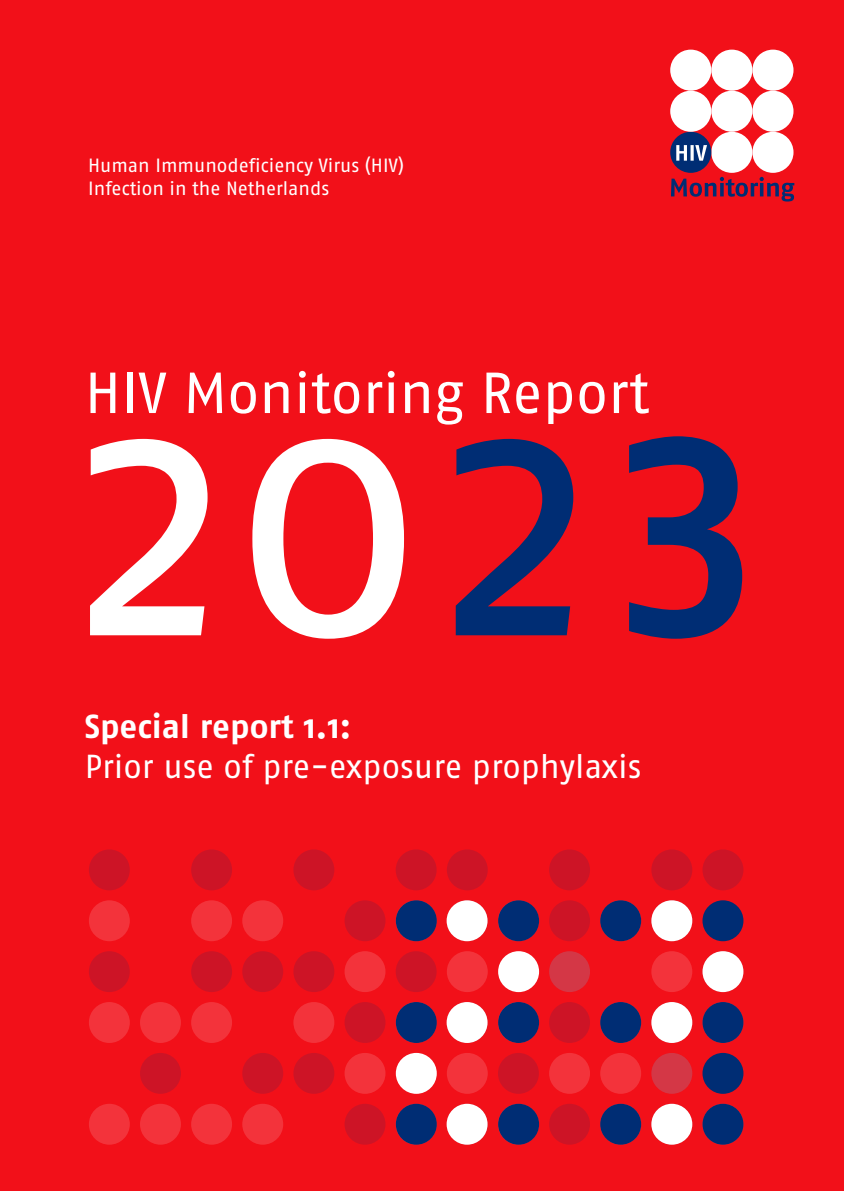
<style>
.page{position:relative;width:844px;height:1191px;background:#fff}
.page>*{position:absolute;margin:0;border:0;box-sizing:border-box;transform-origin:0 0}
.t1{font:57.75px "Fago No";color:#fff}
.t2{font:33.25px "Fago No";color:#fff}
.t3{font:700 33.25px "Fago No";color:#fff}
.t4{font:19.07px/22.9px "Fago No";color:#fff}
</style>
<div class="page">
<div style="left:0;top:0;width:843px;height:1191px;background:#f21019"></div>
<svg style="left:671px;top:177px;width:123px;height:24px"></svg>
<div style="left:752px;top:132px;width:41px;height:41px;background:#fff;border-radius:50%"></div>
<div style="left:711px;top:132px;width:41px;height:41px;background:#fff;border-radius:50%"></div>
<div style="left:711px;top:91px;width:41px;height:41px;background:#fff;border-radius:50%"></div>
<div style="left:711px;top:50px;width:41px;height:41px;background:#fff;border-radius:50%"></div>
<div style="left:670px;top:132px;width:41px;height:41px;background:#002d74;border-radius:50%"></div>
<div style="left:670px;top:91px;width:41px;height:41px;background:#fff;border-radius:50%"></div>
<div style="left:670px;top:50px;width:41px;height:41px;background:#fff;border-radius:50%"></div>
<div style="left:752px;top:91px;width:41px;height:41px;background:#fff;border-radius:50%"></div>
<div style="left:752px;top:50px;width:41px;height:41px;background:#fff;border-radius:50%"></div>
<svg style="left:676px;top:145px;width:30px;height:16px"></svg>
<div style="left:395px;top:849px;width:41px;height:41px;background:#cd1426;border-radius:50%"></div>
<svg style="left:395px;top:900px;width:41px;height:41px"></svg>
<div style="left:395px;top:951px;width:41px;height:41px;background:#cd1426;border-radius:50%"></div>
<svg style="left:395px;top:1002px;width:41px;height:41px"></svg>
<svg style="left:395px;top:1103px;width:41px;height:41px"></svg>
<div style="left:191px;top:849px;width:41px;height:41px;background:#cd1426;border-radius:50%"></div>
<div style="left:191px;top:900px;width:41px;height:41px;background:#f3333b;border-radius:50%"></div>
<div style="left:191px;top:951px;width:41px;height:41px;background:#cd1426;border-radius:50%"></div>
<div style="left:191px;top:1002px;width:41px;height:41px;background:#f3333b;border-radius:50%"></div>
<div style="left:191px;top:1103px;width:41px;height:41px;background:#f3333b;border-radius:50%"></div>
<div style="left:89px;top:849px;width:41px;height:41px;background:#cd1426;border-radius:50%"></div>
<div style="left:89px;top:900px;width:41px;height:41px;background:#f3333b;border-radius:50%"></div>
<div style="left:89px;top:951px;width:41px;height:41px;background:#cd1426;border-radius:50%"></div>
<div style="left:89px;top:1002px;width:41px;height:41px;background:#f3333b;border-radius:50%"></div>
<div style="left:89px;top:1103px;width:41px;height:41px;background:#f3333b;border-radius:50%"></div>
<div style="left:498px;top:1002px;width:40px;height:41px;background:#b3213a;border-radius:50%"></div>
<div style="left:498px;top:1053px;width:40px;height:40px;background:#cd1426;border-radius:50%"></div>
<div style="left:293px;top:849px;width:41px;height:41px;background:#cd1426;border-radius:50%"></div>
<div style="left:293px;top:951px;width:41px;height:41px;background:#cd1426;border-radius:50%"></div>
<div style="left:293px;top:1002px;width:41px;height:41px;background:#f3333b;border-radius:50%"></div>
<div style="left:293px;top:1053px;width:41px;height:40px;background:#cd1426;border-radius:50%"></div>
<div style="left:344px;top:900px;width:41px;height:41px;background:#cd1426;border-radius:50%"></div>
<div style="left:344px;top:951px;width:41px;height:41px;background:#f3333b;border-radius:50%"></div>
<div style="left:344px;top:1002px;width:41px;height:41px;background:#cd1426;border-radius:50%"></div>
<div style="left:344px;top:1103px;width:41px;height:41px;background:#cd1426;border-radius:50%"></div>
<div style="left:344px;top:1053px;width:41px;height:40px;background:#f3333b;border-radius:50%"></div>
<div style="left:242px;top:900px;width:41px;height:41px;background:#f3333b;border-radius:50%"></div>
<div style="left:242px;top:951px;width:41px;height:41px;background:#cd1426;border-radius:50%"></div>
<div style="left:242px;top:1103px;width:41px;height:41px;background:#f3333b;border-radius:50%"></div>
<div style="left:242px;top:1053px;width:41px;height:40px;background:#cd1426;border-radius:50%"></div>
<div style="left:140px;top:1002px;width:41px;height:41px;background:#f3333b;border-radius:50%"></div>
<div style="left:140px;top:1103px;width:41px;height:41px;background:#f3333b;border-radius:50%"></div>
<div style="left:140px;top:1053px;width:41px;height:40px;background:#cd1426;border-radius:50%"></div>
<div style="left:702px;top:849px;width:41px;height:41px;background:#cd1426;border-radius:50%"></div>
<div style="left:702px;top:1053px;width:41px;height:40px;background:#002d74;border-radius:50%"></div>
<div style="left:446px;top:849px;width:41px;height:41px;background:#cd1426;border-radius:50%"></div>
<div style="left:446px;top:951px;width:41px;height:41px;background:#f3333b;border-radius:50%"></div>
<div style="left:446px;top:1053px;width:41px;height:40px;background:#f3333b;border-radius:50%"></div>
<div style="left:651px;top:849px;width:41px;height:41px;background:#cd1426;border-radius:50%"></div>
<div style="left:651px;top:951px;width:41px;height:41px;background:#f3333b;border-radius:50%"></div>
<div style="left:651px;top:1053px;width:41px;height:40px;background:#d43746;border-radius:50%"></div>
<div style="left:549px;top:849px;width:41px;height:41px;background:#cd1426;border-radius:50%"></div>
<div style="left:549px;top:951px;width:41px;height:41px;background:#d43746;border-radius:50%"></div>
<div style="left:549px;top:1053px;width:41px;height:40px;background:#f3333b;border-radius:50%"></div>
<div style="left:549px;top:1002px;width:41px;height:41px;background:#cd1426;border-radius:50%"></div>
<div style="left:549px;top:900px;width:41px;height:41px;background:#cd1426;border-radius:50%"></div>
<div style="left:549px;top:1103px;width:41px;height:41px;background:#cd1426;border-radius:50%"></div>
<div style="left:446px;top:900px;width:41px;height:41px;background:#fff;border-radius:50%"></div>
<div style="left:446px;top:1002px;width:41px;height:41px;background:#fff;border-radius:50%"></div>
<div style="left:446px;top:1103px;width:41px;height:41px;background:#fff;border-radius:50%"></div>
<div style="left:396px;top:1053px;width:40px;height:40px;background:#fff;border-radius:50%"></div>
<div style="left:396px;top:900px;width:40px;height:41px;background:#002d74;border-radius:50%"></div>
<div style="left:396px;top:1002px;width:40px;height:41px;background:#002d74;border-radius:50%"></div>
<div style="left:396px;top:1103px;width:40px;height:41px;background:#002d74;border-radius:50%"></div>
<div style="left:498px;top:951px;width:41px;height:41px;background:#fff;border-radius:50%"></div>
<div style="left:498px;top:1002px;width:41px;height:41px;background:#002d74;border-radius:50%"></div>
<div style="left:498px;top:900px;width:41px;height:41px;background:#002d74;border-radius:50%"></div>
<div style="left:498px;top:1103px;width:41px;height:41px;background:#002d74;border-radius:50%"></div>
<div style="left:651px;top:900px;width:41px;height:41px;background:#fff;border-radius:50%"></div>
<div style="left:651px;top:1002px;width:41px;height:41px;background:#fff;border-radius:50%"></div>
<div style="left:651px;top:1103px;width:41px;height:41px;background:#fff;border-radius:50%"></div>
<div style="left:600px;top:1053px;width:41px;height:40px;background:#f3333b;border-radius:50%"></div>
<div style="left:600px;top:900px;width:41px;height:41px;background:#002d74;border-radius:50%"></div>
<div style="left:600px;top:1002px;width:41px;height:41px;background:#002d74;border-radius:50%"></div>
<div style="left:600px;top:1103px;width:41px;height:41px;background:#002d74;border-radius:50%"></div>
<div style="left:702px;top:951px;width:41px;height:41px;background:#fff;border-radius:50%"></div>
<div style="left:702px;top:1002px;width:41px;height:41px;background:#002d74;border-radius:50%"></div>
<div style="left:702px;top:900px;width:41px;height:41px;background:#002d74;border-radius:50%"></div>
<div style="left:702px;top:1103px;width:41px;height:41px;background:#002d74;border-radius:50%"></div>
<svg style="left:455px;top:439px;width:118px;height:196px"></svg>
<svg style="left:90px;top:439px;width:314px;height:200px"></svg>
<svg style="left:629px;top:436px;width:113px;height:202px"></svg>
<p class="t4" style="left:88px;top:153px;width:317px">Human Immunodeficiency Virus (HIV)<br>Infection in the Netherlands</p>
<h1 class="t1" style="left:85px;top:360px;width:566px">HIV Monitoring Report</h1>
<h2 class="t3" style="left:85px;top:707px;width:268px">Special report 1.1:</h2>
<h2 class="t2" style="left:85px;top:747px;width:558px">Prior use of pre-exposure prophylaxis</h2>
</div>
